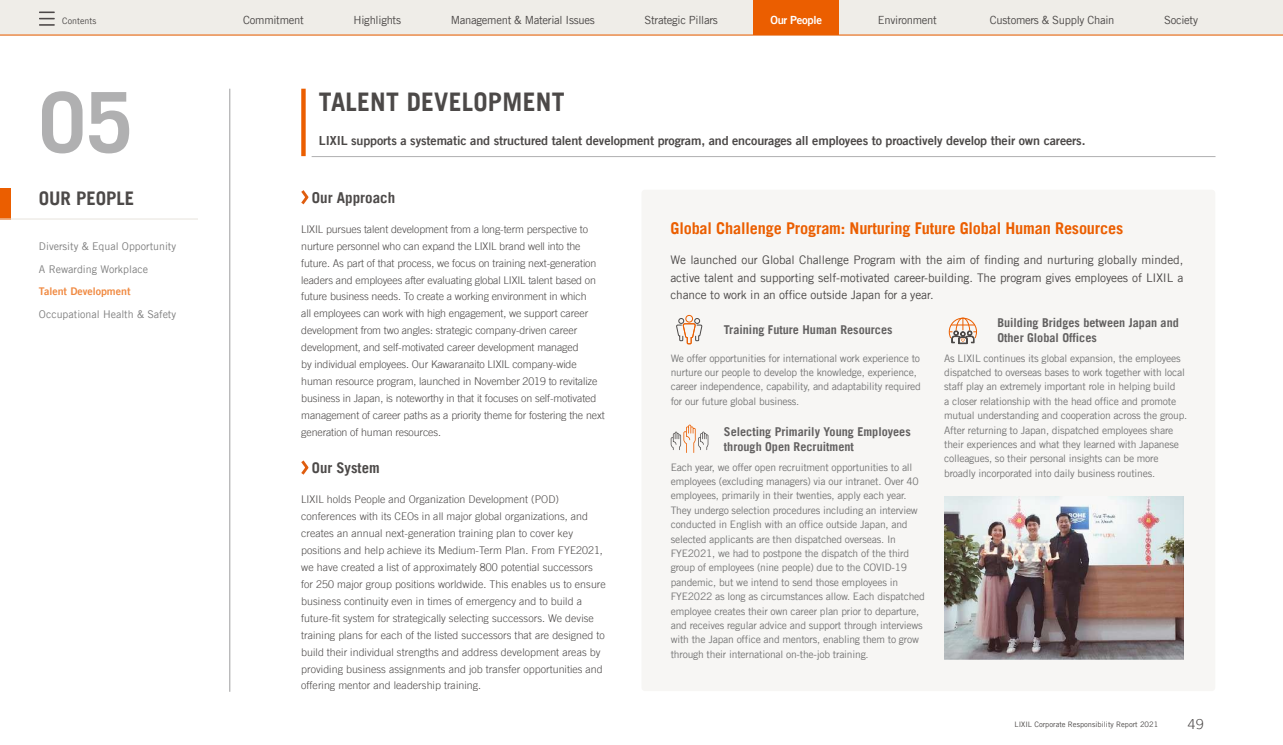
<style>
.page{position:relative;width:1283px;height:745px;background:#fff}
.page>*{position:absolute;margin:0;border:0;box-sizing:border-box;transform-origin:0 0}
.t1{font:700 83.75px "Trade Gothic LT";color:#b0b0b1}
.t2{font:700 25.62px "Trade Gothic LT";letter-spacing:.01em;color:#4c4948}
.t3{font:700 18.75px "Trade Gothic LT";letter-spacing:-.005em;color:#4c4948}
.t4{font:700 16.25px "Trade Gothic LT";letter-spacing:-.01em;color:#eb5e00}
.t5{font:700 15px "Trade Gothic LT";color:#4c4948}
.t6{font:700 14.75px "Trade Gothic LT";color:#4c4948}
.t7{font:300 13.75px "Trade Gothic LT";color:#4c4948}
.t8{font:12.5px "Trade Gothic LT Bold Two";letter-spacing:-.01em;color:#4c4948}
.t9{font:700 12.25px/15px "Trade Gothic LT";color:#626060}
.t10{font:11.88px/17.5px "Trade Gothic LT";letter-spacing:-.01em;color:#4c4948;text-align:justify}
.t11{font:11.25px "Trade Gothic LT";letter-spacing:-.025em;color:#4c4948}
.t12{font:11.25px "Trade Gothic LT Bold Two";letter-spacing:-.025em;color:#fff}
.t13{font:300 10.62px/16.9px "Trade Gothic LT";letter-spacing:-.01em;color:#4c4948}
.t14{font:10.62px/22.5px "Trade Gothic LT";color:#808080}
.t15{font:10.62px "Trade Gothic LT Bold Two";color:#f08a42}
.t16{font:10.25px/14.4px "Trade Gothic LT";letter-spacing:-.02em;color:#767676}
.t17{font:8.88px "Trade Gothic LT";letter-spacing:.005em;color:#4c4948}
.t18{font:7.5px "Trade Gothic LT";color:#4c4948}
</style>
<div class="page">
<div style="left:0;top:0;width:1283px;height:35px;background:#efede8"></div>
<hr style="left:0;top:35px;width:1283px;height:1px;background:#eb5e00">
<div style="left:0;top:187px;width:11px;height:32px;background:#eb5e00"></div>
<hr style="left:0;top:218px;width:198px;height:1px;background:#efede8">
<div style="left:641px;top:189px;width:574px;height:501px;background:#f7f6f4;border-radius:4px"></div>
<svg style="left:39px;top:12px;width:16px;height:14px"></svg>
<div style="left:753px;top:0;width:86px;height:35px;background:#eb5e00"></div>
<hr style="left:229px;top:89px;width:1px;height:602px;background:#b0b0b1">
<div style="left:301px;top:89px;width:5px;height:67px;background:#eb5e00"></div>
<hr style="left:312px;top:156px;width:903px;height:1px;background:#b0b0b1">
<svg style="left:301px;top:190px;width:7px;height:14px"></svg>
<svg style="left:301px;top:460px;width:7px;height:14px"></svg>
<img style="left:944px;top:496px;width:239px;height:162px">
<svg style="left:948px;top:317px;width:29px;height:26px"></svg>
<svg style="left:671px;top:424px;width:37px;height:28px"></svg>
<div style="left:685px;top:315px;width:8px;height:7px;border:1px solid #eb5e00;border-radius:50%"></div>
<svg style="left:676px;top:318px;width:27px;height:26px"></svg>
<p class="t17" style="left:62px;top:16px;width:36px">Contents</p>
<p class="t11" style="left:243px;top:13px;width:62px">Commitment</p>
<p class="t11" style="left:354px;top:13px;width:49px">Highlights</p>
<p class="t11" style="left:451px;top:13px;width:145px">Management &amp; Material Issues</p>
<p class="t11" style="left:644px;top:13px;width:75px">Strategic Pillars</p>
<p class="t12" style="left:770px;top:13px;width:53px">Our People</p>
<p class="t11" style="left:878px;top:13px;width:61px">Environment</p>
<p class="t11" style="left:990px;top:13px;width:126px">Customers &amp; Supply Chain</p>
<p class="t11" style="left:1164px;top:13px;width:35px">Society</p>
<h1 class="t1" style="left:39px;top:71px;width:95px">05</h1>
<h2 class="t2" style="left:319px;top:86px;width:247px">TALENT DEVELOPMENT</h2>
<p class="t8" style="left:319px;top:132px;width:768px">LIXIL supports a systematic and structured talent development program, and encourages all employees to proactively develop their own careers.</p>
<h3 class="t3" style="left:39px;top:186px;width:97px">OUR PEOPLE</h3>
<h3 class="t5" style="left:312px;top:188px;width:85px">Our Approach</h3>
<p class="t14" style="left:39px;top:235px;width:139px">Diversity &amp; Equal Opportunity<br>A Rewarding Workplace</p>
<p class="t15" style="left:39px;top:285px;width:93px">Talent Development</p>
<p class="t14" style="left:39px;top:302px;width:139px">Occupational Health &amp; Safety</p>
<p class="t13" style="left:301px;top:220px;width:305px">LIXIL pursues talent development from a long-term perspective to nurture personnel who can expand the LIXIL brand well into the future. As part of that process, we focus on training next-generation leaders and employees after evaluating global LIXIL talent based on future business needs. To create a working environment in which<br>all employees can work with high engagement, we support career development from two angles: strategic company-driven career development, and self-motivated career development managed<br>by individual employees. Our Kawaranaito LIXIL company-wide human resource program, launched in November 2019 to revitalize business in Japan is, noteworthy in that it focuses on self-motivated management of career paths as a priority theme for fostering the next generation of human resources.</p>
<h3 class="t6" style="left:312px;top:458px;width:69px">Our System</h3>
<p class="t13" style="left:301px;top:490px;width:306px">LIXIL holds People and Organization Development (POD( conferences with its CEOs in all major global organizations, and creates an annual next-generation training plan to cover key positions and help achieve its Medium-Term Plan. From FYE2021, we have created a list of approximately 800 potential successors for 250 major group positions worldwide. This enables us to ensure business continuity even in times of emergency and to build a future-fit system for strategically selecting successors. We devise training plans for each of the listed successors that are designed to build their individual strengths and address development areas by providing business assignments and job transfer opportunities and offering mentor and leadership training.</p>
<h3 class="t4" style="left:670px;top:218px;width:454px">Global Challenge Program: Nurturing Future Global Human Resources</h3>
<p class="t10" style="left:670px;top:251px;width:514px">We launched our Global Challenge Program with the aim of finding and nurturing globally minded, active talent and supporting self-motivated career-building. The program gives employees of LIXIL a chance to work in an office outside Japan for a year.</p>
<p class="t9" style="left:724px;top:322px;width:170px">Training Future Human Resources</p>
<p class="t16" style="left:671px;top:350px;width:252px">We offer opportunities for international work experience to nurture our people to develop the knowledge, experience, career independence, capability, and adaptability required for our future global business.</p>
<p class="t9" style="left:724px;top:423px;width:188px">Selecting Primarily Young Employees through Open Recruitment</p>
<p class="t16" style="left:671px;top:459px;width:256px">Each year, we offer open recruitment opportunities to all employees (excluding managers) via our intranet. Over 40 employees, primarily in their twenties, apply each year.<br>They undergo selection procedures including an interview conducted in English with an office outside Japan, and selected applicants are then dispatched overseas In.<br>FYE2021, we had to postpone the dispatch of the third group of employees (nine people) due to the COVID-19 pandemic, but we intend to send those employees in FYE2022 as long as circumstances allow. Each dispatched employee creates their own career plan prior to departure, and receives regular advice and support through interviews with the Japan office and mentors, enabling them to grow through their international on-the-job training.</p>
<p class="t9" style="left:997px;top:314px;width:183px">Building Bridges between Japan and<br>Other Global Offices</p>
<p class="t16" style="left:944px;top:350px;width:245px">As LIXIL continues its global expansion, the employees dispatched to overseas bases to work together with local staff play an extremely important role in helping build<br>a closer relationship with the head office and promote mutual understanding and cooperation across the group.<br>After returning to Japan, dispatched employees share their experiences and what they learned with Japanese colleagues, so their personal insights can be more broadly incorporated into daily business routines.</p>
<p class="t18" style="left:1014px;top:719px;width:145px">LIXIL Corporate Responsibility Report 2021</p>
<p class="t7" style="left:1187px;top:715px;width:18px">49</p>
</div>
